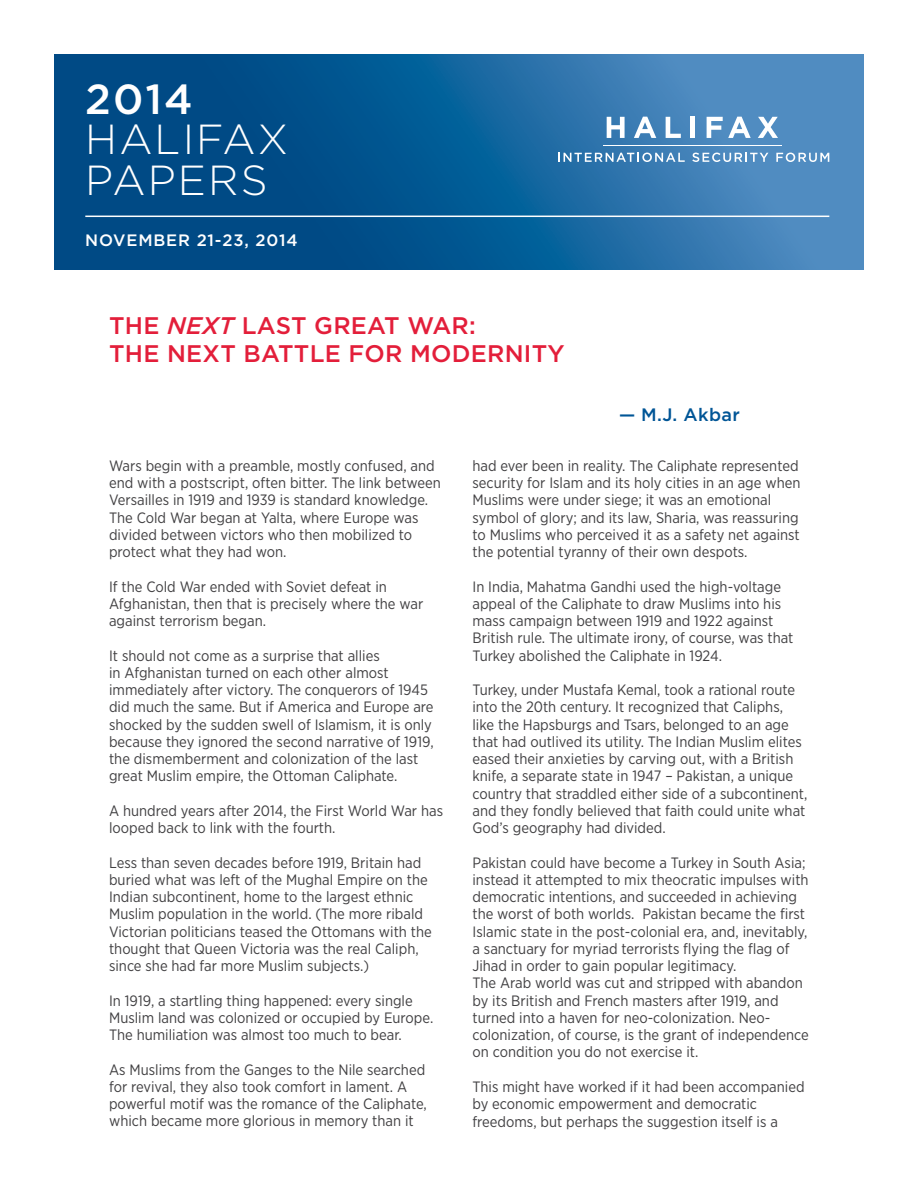
<style>
.page{position:relative;width:918px;height:1188px;background:#fff}
.page>*{position:absolute;margin:0;border:0;box-sizing:border-box;transform-origin:0 0}
.t1{font:300 42px/40.5px "Gotham";letter-spacing:.05em;color:#fff}
.t2{font:500 42px "Gotham";color:#fff}
.t3{font:500 24px/28.5px "Gotham";letter-spacing:.01em;color:#e31e3a}
.t4{font:500 18px "Gotham";letter-spacing:.02em;color:#005596}
.t5{font:500 16.5px "Gotham";letter-spacing:.05em;color:#fff}
.t6{font:15px/17.2px "Gotham Narrow";color:#414042}
.s1{font-style:italic}
</style>
<div class="page">
<svg style="left:54px;top:54px;width:810px;height:216px;background:#19639c"></svg>
<svg style="left:607px;top:117px;width:18px;height:21px"></svg>
<svg style="left:634px;top:117px;width:22px;height:21px"></svg>
<svg style="left:666px;top:117px;width:15px;height:21px"></svg>
<hr style="left:691px;top:117px;width:4px;height:21px;background:#fff">
<svg style="left:707px;top:117px;width:44px;height:21px"></svg>
<svg style="left:758px;top:117px;width:20px;height:21px"></svg>
<svg style="left:558px;top:153px;width:127px;height:9px"></svg>
<svg style="left:692px;top:153px;width:76px;height:9px"></svg>
<svg style="left:776px;top:153px;width:53px;height:9px"></svg>
<hr style="left:603px;top:145px;width:179px;height:1px;background:#fff">
<hr style="left:85px;top:216px;width:744px;height:1px;background:#fff">
<h1 class="t2" style="left:85px;top:75px;width:109px">2014</h1>
<h1 class="t1" style="left:85px;top:118px;width:204px">HALIFAX<br>PAPERS</h1>
<p class="t5" style="left:85px;top:231px;width:214px">NOVEMBER 21-23, 2014</p>
<h2 class="t3" style="left:109px;top:310px;width:457px">THE <span class="s1">NEXT</span> LAST GREAT WAR:<br>THE NEXT BATTLE FOR MODERNITY</h2>
<p class="t4" style="left:619px;top:405px;width:122px">— M.J. Akbar</p>
<p class="t6" style="left:109px;top:457px;width:333px">Wars begin with a preamble, mostly confused, and end with a postscript, often bitter. The link between Versailles in 1919 and 1939 is standard knowledge.<br>The Cold War began at Yalta, where Europe was divided between victors who then mobilized to protect what they had won.</p>
<p class="t6" style="left:109px;top:578px;width:316px">If the Cold War ended with Soviet defeat in<br>Afghanistan, then that is precisely where the war against terrorism began.</p>
<p class="t6" style="left:109px;top:647px;width:326px">It should not come as a surprise that allies<br>in Afghanistan turned on each other almost immediately after victory. The conquerors of 1945 did much the same. But if America and Europe are shocked by the sudden swell of Islamism, it is only because they ignored the second narrative of 1919, the dismemberment and colonization of the last great Muslim empire, the Ottoman Caliphate.</p>
<p class="t6" style="left:109px;top:802px;width:336px">A hundred years after 2014, the First World War has looped back to link with the fourth.</p>
<p class="t6" style="left:109px;top:854px;width:324px">Less than seven decades before 1919, Britain had buried what was left of the Mughal Empire on the Indian subcontinent, home to the largest ethnic Muslim population in the world. (The more ribald Victorian politicians teased the Ottomans with the thought that Queen Victoria was the real Caliph, since she had far more Muslim subjects.)</p>
<p class="t6" style="left:109px;top:992px;width:326px">In 1919, a startling thing happened: every single<br>Muslim land was colonized or occupied by Europe.<br>The humiliation was almost too much to bear.</p>
<p class="t6" style="left:109px;top:1061px;width:319px">As Muslims from the Ganges to the Nile searched for revival, they also took comfort in lament. A powerful motif was the romance of the Caliphate, which became more glorious in memory than it</p>
<p class="t6" style="left:472px;top:457px;width:329px">had ever been in reality. The Caliphate represented security for Islam and its holy cities in an age when Muslims were under siege; it was an emotional symbol of glory; and its law, Sharia, was reassuring to Muslims who perceived it as a safety net against the potential tyranny of their own despots.</p>
<p class="t6" style="left:472px;top:578px;width:322px">In India, Mahatma Gandhi used the high-voltage appeal of the Caliphate to draw Muslims into his mass campaign between 1919 and 1922 against British rule. The ultimate irony, of course, was that Turkey abolished the Caliphate in 1924.</p>
<p class="t6" style="left:472px;top:681px;width:336px">Turkey, under Mustafa Kemal, took a rational route into the 20th century. It recognized that Caliphs, like the Hapsburgs and Tsars, belonged to an age that had outlived its utility. The Indian Muslim elites eased their anxieties by carving out, with a British knife, a separate state in 1947 – Pakistan, a unique country that straddled either side of a subcontinent, and they fondly believed that faith could unite what God’s geography had divided.</p>
<p class="t6" style="left:472px;top:854px;width:338px">Pakistan could have become a Turkey in South Asia; instead it attempted to mix theocratic impulses with democratic intentions, and succeeded in achieving the worst of both worlds. Pakistan became the first Islamic state in the post-colonial era, and, inevitably, a sanctuary for myriad terrorists flying the flag of Jihad in order to gain popular legitimacy.<br>The Arab world was cut and stripped with abandon by its British and French masters after 1919, and turned into a haven for neo-colonization. Neo&shy;colonization, of course, is the grant of independence on condition you do not exercise it.</p>
<p class="t6" style="left:472px;top:1078px;width:334px">This might have worked if it had been accompanied by economic empowerment and democratic freedoms, but perhaps the suggestion itself is a</p>
</div>
